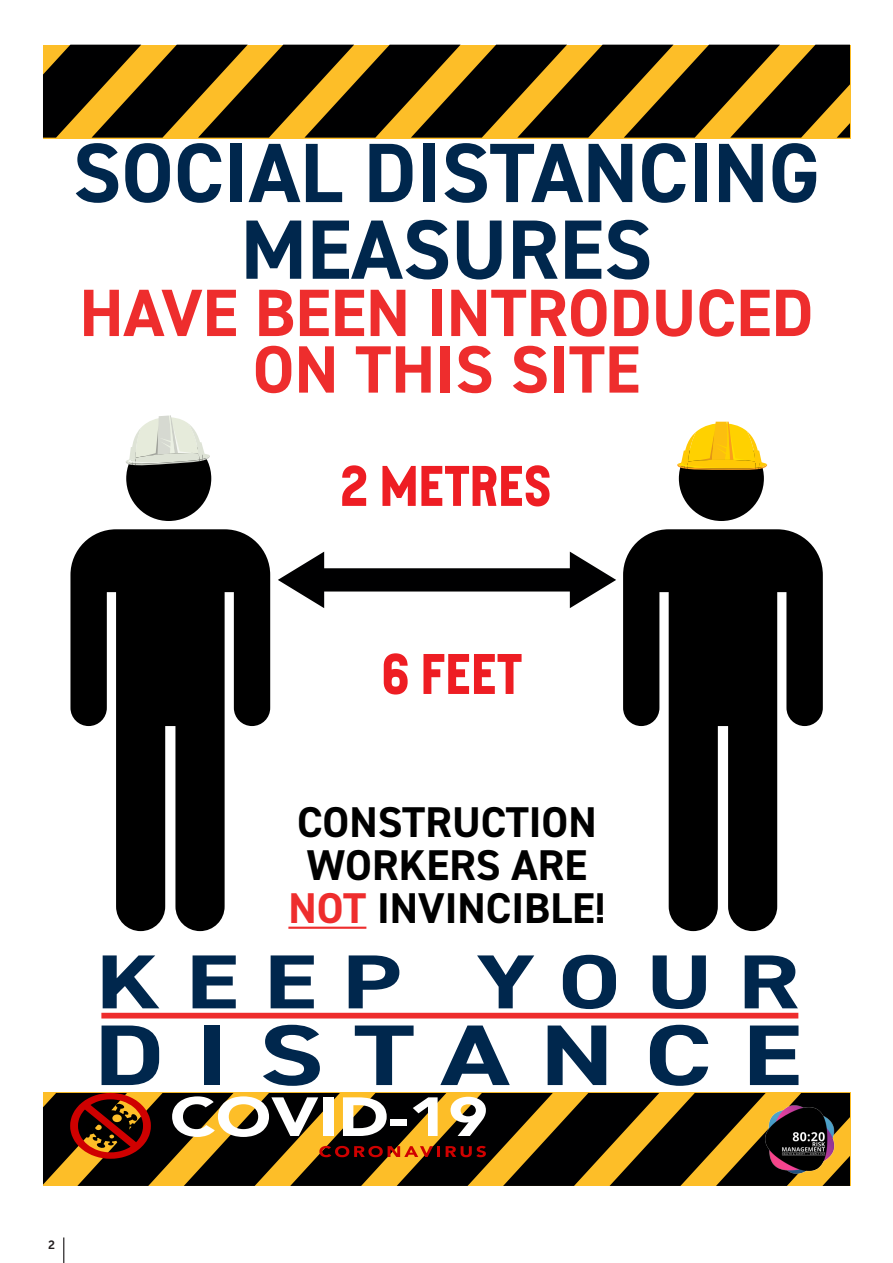
<style>
.page{position:relative;width:893px;height:1263px;background:#fff}
.page>*{position:absolute;margin:0;border:0;box-sizing:border-box;transform-origin:0 0}
.t1{font:700 86.25px "DIN2014";letter-spacing:.27em;color:#00274d;scale:1.31 1}
.t2{font:700 84.3px/76.7px "DIN2014";color:#00274d;text-align:center}
.t3{font:700 76.65px "DIN2014";letter-spacing:.25em;color:#00274d;scale:1.31 1}
.t4{font:700 71.85px "Buffalo";color:#ee1d23}
.t5{font:700 67.05px/56.6px "DIN2014";color:#ee2d2d;text-align:center}
.t6{font:700 43.2px/43.2px "DIN2014";color:#000;text-align:center}
.t7{font:12px "Museo Sans 700";color:#231f20}
.s1{color:#ee2d2d}
</style>
<div class="page">
<svg style="left:43px;top:45px;width:807px;height:93px;background:#543f0d"></svg>
<svg style="left:43px;top:1093px;width:807px;height:93px;background:#654b20"></svg>
<div style="left:126px;top:436px;width:85px;height:85px;background:#000;border-radius:50%"></div>
<svg style="left:70px;top:529px;width:200px;height:402px;fill:#000"></svg>
<div style="left:679px;top:436px;width:85px;height:85px;background:#000;border-radius:50%"></div>
<svg style="left:623px;top:529px;width:200px;height:402px;fill:#000"></svg>
<svg style="left:278px;top:552px;width:338px;height:56px"></svg>
<hr style="left:288px;top:927px;width:78px;height:2px;background:#ee2d2d">
<svg style="left:126px;top:415px;width:84px;height:51px"></svg>
<svg style="left:677px;top:422px;width:90px;height:48px"></svg>
<div style="left:101px;top:1013px;width:697px;height:5px;background:#ee2d2d"></div>
<img style="left:762px;top:1097px;width:74px;height:78px">
<svg style="left:63px;top:1237px;width:1px;height:26px"></svg>
<p class="t2" style="left:73px;top:134px;width:749px">SOCIAL DISTANCING<br>MEASURES</p>
<p class="t5" style="left:80px;top:284px;width:735px">HAVE BEEN INTRODUCED<br>ON THIS SITE</p>
<p class="t4" style="left:340px;top:446px;width:213px">2 METRES</p>
<p class="t4" style="left:381px;top:634px;width:142px">6 FEET</p>
<p class="t6" style="left:288px;top:800px;width:319px">CONSTRUCTION<br>WORKERS ARE<br><span class="s1">NOT</span> INVINCIBLE!</p>
<p class="t3" style="left:96px;top:931px;width:539px">KEEP YOUR</p>
<p class="t1" style="left:94px;top:998px;width:542px">DISTANCE</p>
<p class="t7" style="left:48px;top:1238px;width:8px">2</p>
</div>
